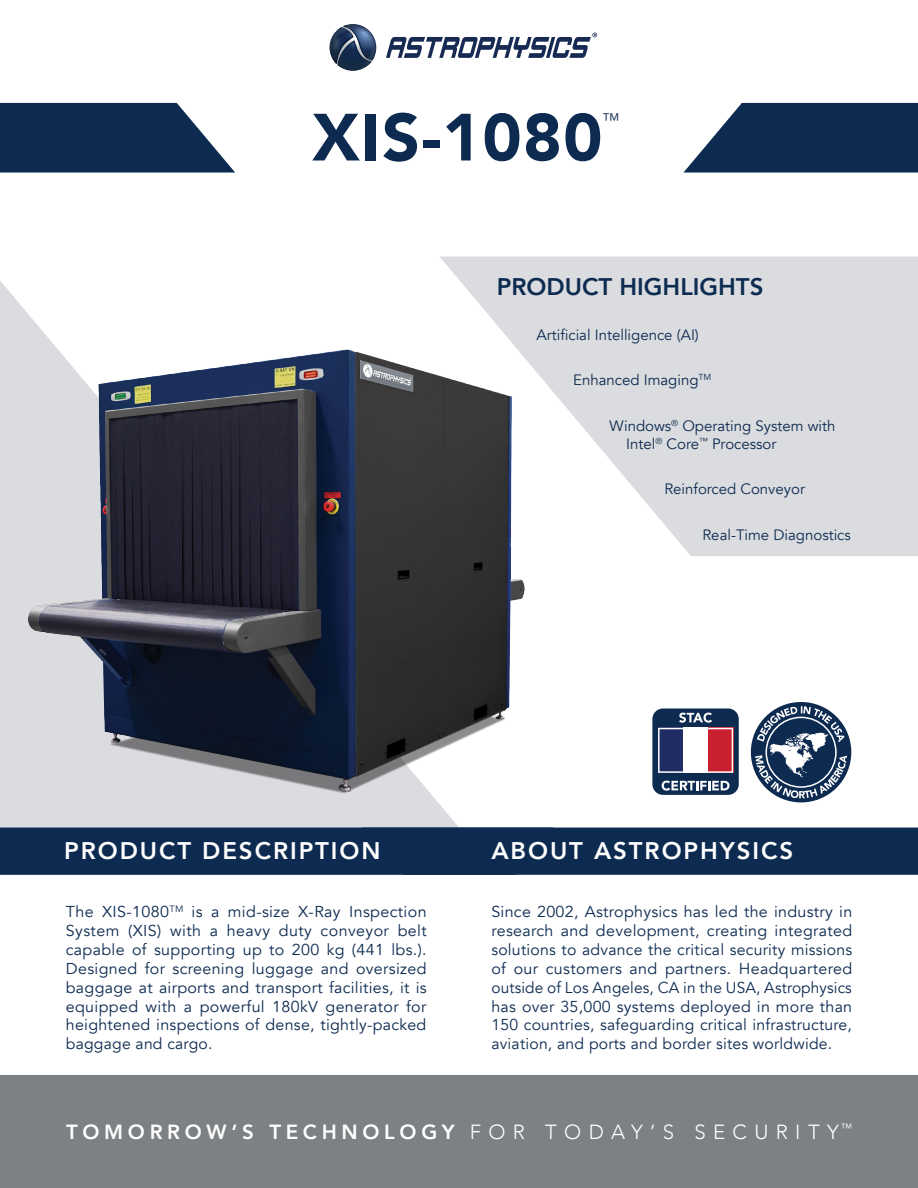
<style>
.page{position:relative;width:918px;height:1188px;background:#fff}
.page>*{position:absolute;margin:0;border:0;box-sizing:border-box;transform-origin:0 0}
.t1{font:900 66px "Avenir";letter-spacing:.02em;color:#0d2b51}
.t2{font:800 24px "Avenir";letter-spacing:.08em;color:#fff}
.t3{font:800 24px "Avenir";color:#0d2b51}
.t4{font:800 20.4px "Avenir";letter-spacing:.23em;color:#fff}
.t5{font:300 18.15px "Avenir";color:#0d2b51}
.t6{font:15.75px/18.9px "Avenir";letter-spacing:.015em;color:#0d2b51;text-align:justify}
.t7{font:15px/18px "Avenir";color:#0d2b51}
.s1{font-weight:300}
</style>
<div class="page">
<svg style="left:0;top:281px;width:499px;height:547px;fill:#dbdcdf"></svg>
<div style="left:0;top:828px;width:918px;height:47px;background:#0d2b51"></div>
<svg style="left:387px;top:33px;width:210px;height:25px"></svg>
<img style="left:333px;top:24px;width:54px;height:47px">
<img style="left:329px;top:27px;width:22px;height:33px">
<svg style="left:0;top:103px;width:235px;height:70px;background:#2c4667"></svg>
<svg style="left:683px;top:103px;width:235px;height:70px;background:#2c4767"></svg>
<div style="left:0;top:1075px;width:918px;height:113px;background:#7d8184"></div>
<div style="left:751px;top:702px;width:100px;height:100px;background:#0d2b51;border-radius:50%"></div>
<svg style="left:755px;top:706px;width:92px;height:92px"></svg>
<div style="left:652px;top:709px;width:87px;height:86px;background:#0d2b51;border-radius:11px"></div>
<svg style="left:662px;top:781px;width:68px;height:10px"></svg>
<svg style="left:658px;top:713px;width:75px;height:60px"></svg>
<div style="left:439px;top:256px;width:479px;height:300px;background:#dbdcdf"></div>
<img style="left:23px;top:300px;width:574px;height:512px">
<p class="t1" style="left:312px;top:81px;width:292px">XIS-1080</p>
<p class="t5" style="left:602px;top:109px;width:19px">™</p>
<p class="t3" style="left:497px;top:268px;width:268px">PRODUCT HIGHLIGHTS</p>
<p class="t7" style="left:537px;top:326px;width:164px">Artificial Intelligence (AI)</p>
<p class="t7" style="left:573px;top:371px;width:140px">Enhanced Imaging<sup>TM</sup></p>
<p class="t7" style="left:626px;top:417px;width:211px;text-indent:-17px">Windows<sup>®</sup> Operating System with<br>Intel<sup>®</sup> Core<sup>™</sup> Processor</p>
<p class="t7" style="left:664px;top:480px;width:142px">Reinforced Conveyor</p>
<p class="t7" style="left:702px;top:526px;width:150px">Real-Time Diagnostics</p>
<p class="t2" style="left:64px;top:832px;width:318px">PRODUCT DESCRIPTION</p>
<p class="t2" style="left:491px;top:832px;width:303px">ABOUT ASTROPHYSICS</p>
<p class="t6" style="left:66px;top:903px;width:362px">The XIS-1080<sup>TM</sup> is a mid-size X-Ray Inspection System (XIS) with a heavy duty conveyor belt capable of supporting up to 200 kg (441 lbs.).<br>Designed for screening luggage and oversized baggage at airports and transport facilities, it is equipped with a powerful 180kV generator for heightened inspections of dense, tightly-packed baggage and cargo.</p>
<p class="t6" style="left:491px;top:903px;width:362px">Since 2002, Astrophysics has led the industry in research and development, creating integrated solutions to advance the critical security missions of our customers and partners. Headquartered outside of Los Angeles, CA in the USA, Astrophysics has over 35,000 systems deployed in more than 150 countries, safeguarding critical infrastructure, aviation, and ports and border sites worldwide.</p>
<p class="t4" style="left:66px;top:1116px;width:788px">TOMORROW’S TECHNOLOGY <span class="s1">FOR TODAY’S SECURITY</span><sup>™</sup></p>
</div>
